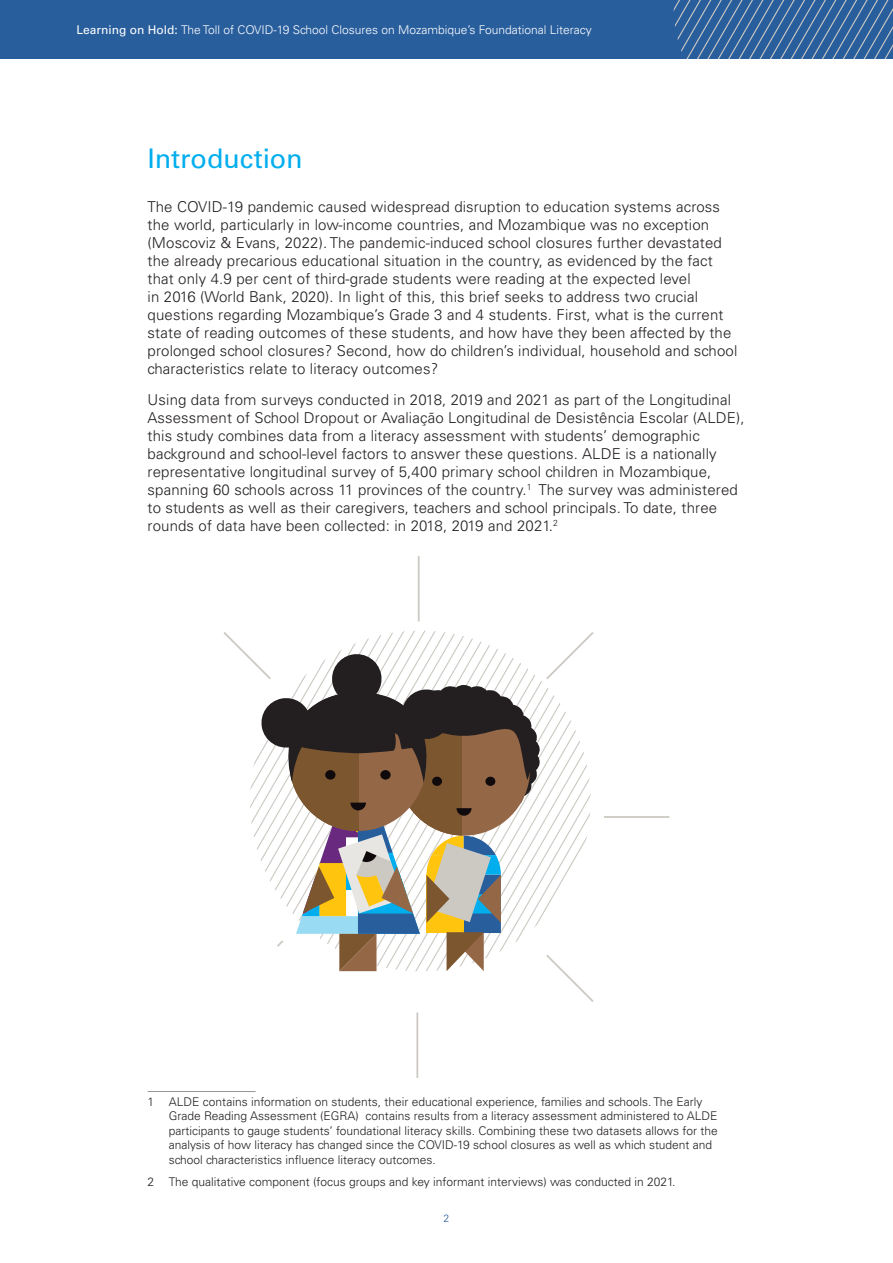
<style>
.page{position:relative;width:893px;height:1263px;background:#fff}
.page>*{position:absolute;margin:0;border:0;box-sizing:border-box;transform-origin:0 0}
.Tit-1{font:27px "Univers LT Std";letter-spacing:-.005em;color:#00aeee}
.Body_text{font:300 15px/18px "Univers LT Std";letter-spacing:.01em;color:#231f20}
.Footnote{font:300 12px/14.4px "Univers LT Std";color:#231f20}
.t1{font:300 12px "Univers LT Std";color:#fff}
.t2{font:300 10.5px "Univers LT Std";color:#295e9d}
.s1{font-weight:400}
</style>
<div class="page">
<div style="left:0;top:0;width:893px;height:60px;background:#295e9d"></div>
<svg style="left:674px;top:0;width:219px;height:59px"></svg>
<div style="left:0;top:59px;width:893px;height:143px;background:#fff"></div>
<hr style="left:148px;top:1091px;width:108px;height:1px;background:#939598">
<hr style="left:418px;top:556px;width:2px;height:65px;background:#ccc9c2">
<hr style="left:416px;top:1012px;width:2px;height:66px;background:#ccc9c2">
<hr style="left:604px;top:816px;width:65px;height:2px;background:#ccc9c2">
<svg style="left:223px;top:630px;width:371px;height:372px"></svg>
<p class="t1" style="left:77px;top:23px;width:517px"><span class="s1">Learning on Hold:</span> The Toll of COVID-19 School Closures on Mozambique’s Foundational Literacy</p>
<h1 class="Tit-1" style="left:148px;top:143px;width:157px">Introduction</h1>
<p class="Body_text" style="left:148px;top:198px;width:591px">The COVID-19 pandemic caused widespread disruption to education systems across the world, particularly in low-income countries, and Mozambique was no exception (Moscoviz &amp; Evans, 2022). The pandemic-induced school closures further devastated the already precarious educational situation in the country, as evidenced by the fact that only 4.9 per cent of third-grade students were reading at the expected level<br>in 2016 (World Bank, 2020). In light of this, this brief seeks to address two crucial questions regarding Mozambique’s Grade 3 and 4 students. First, what is the current state of reading outcomes of these students, and how have they been affected by the prolonged school closures? Second, how do children’s individual, household and school characteristics relate to literacy outcomes?</p>
<p class="Body_text" style="left:148px;top:390px;width:599px">Using data from surveys conducted in 2018, 2019 and 2021 as part of the Longitudinal Assessment of School Dropout or Avaliação Longitudinal de Desistência Escolar (ALDE), this study combines data from a literacy assessment with students’ demographic background and school-level factors to answer these questions. ALDE is a nationally representative longitudinal survey of 5,400 primary school children in Mozambique, spanning 60 schools across 11 provinces of the country.<sup>1</sup> The survey was administered to students as well as their caregivers, teachers and school principals. To date, three rounds of data have been collected: in 2018, 2019 and 2021.<sup>2</sup></p>
<p class="Footnote" style="left:169px;top:1094px;width:550px;text-indent:-21px">1 ALDE contains information on students, their educational experience, families and schools. The Early Grade Reading Assessment (EGRA) contains results from a literacy assessment administered to ALDE participants to gauge students’ foundational literacy skills. Combining these two datasets allows for the analysis of how literacy has changed since the COVID-19 school closures as well as which student and school characteristics influence literacy outcomes.</p>
<p class="Footnote" style="left:148px;top:1175px;width:529px">2 The qualitative component (focus groups and key informant interviews) was conducted in 2021.</p>
<p class="t2" style="left:444px;top:1211px;width:7px">2</p>
</div>
